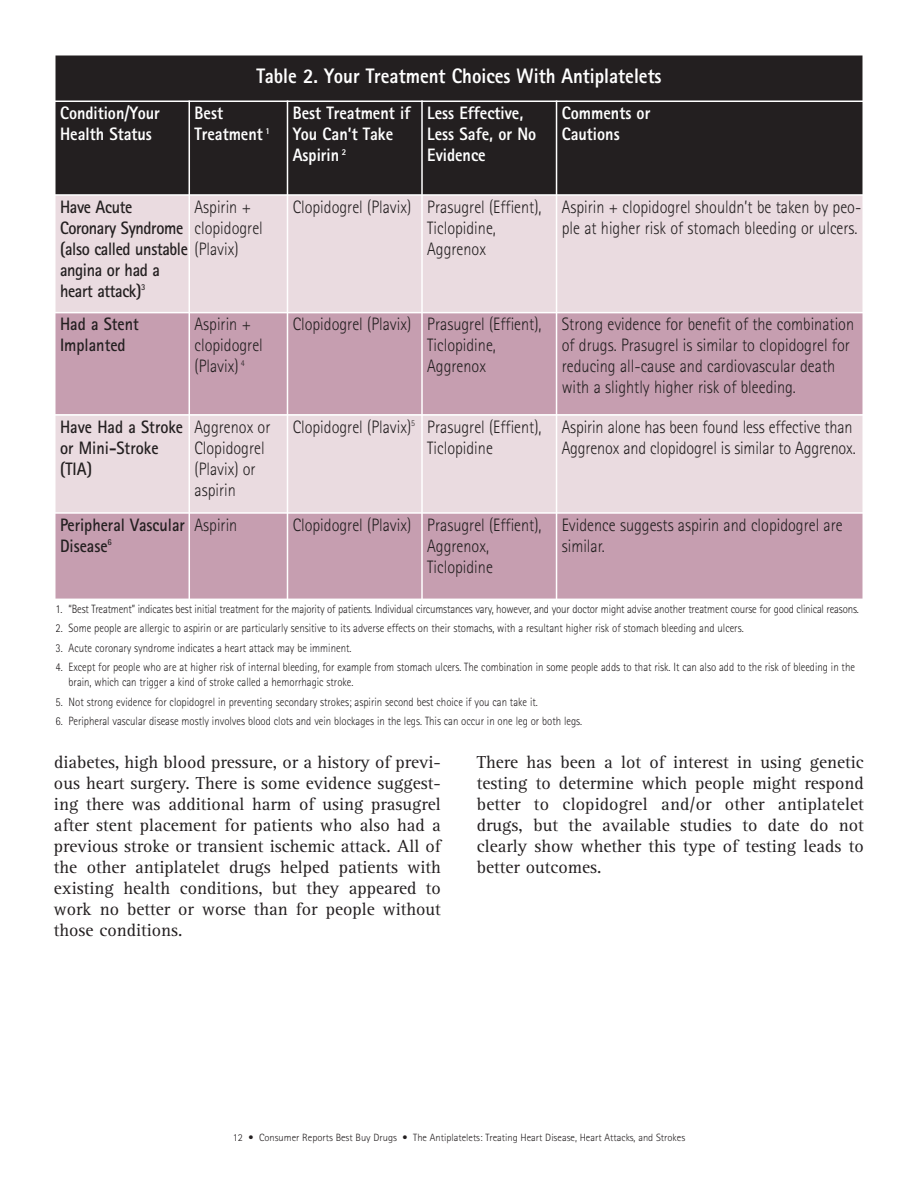
<style>
.page{position:relative;width:918px;height:1188px;background:#fff}
.page>*{position:absolute;margin:0;border:0;box-sizing:border-box;transform-origin:0 0}
.t1{font:800 21px "Rotis Sans Serif";color:#fff;scale:.9 1}
.t2{font:300 18px/21px "Rotis Sans Serif";color:#231f20;scale:.9 1}
.t3{font:18px/21px "Rotis Serif";color:#231f20;text-align:justify}
.t4{font:700 18px/21px "Rotis Sans Serif";letter-spacing:-.01em;color:#231f20;scale:.9 1}
.t5{font:800 18px/21px "Rotis Sans Serif";color:#fff;scale:.9 1}
.t6{font:300 12px/15px "Rotis Sans Serif";color:#231f20;scale:.9 1}
.t7{font:300 10.5px "Rotis Sans Serif";color:#231f20}
.s1{font-weight:300}
</style>
<div class="page">
<div style="left:54px;top:54px;width:809px;height:47px;background:#231f20"></div>
<div style="left:54px;top:101px;width:135px;height:94px;background:#231f20"></div>
<div style="left:189px;top:101px;width:98px;height:94px;background:#231f20"></div>
<div style="left:287px;top:101px;width:135px;height:94px;background:#231f20"></div>
<div style="left:422px;top:101px;width:135px;height:94px;background:#231f20"></div>
<div style="left:557px;top:101px;width:307px;height:94px;background:#231f20"></div>
<div style="left:54px;top:195px;width:135px;height:118px;background:#eadbe0"></div>
<div style="left:189px;top:195px;width:98px;height:118px;background:#eadbe0"></div>
<div style="left:287px;top:195px;width:135px;height:118px;background:#eadbe0"></div>
<div style="left:422px;top:195px;width:135px;height:118px;background:#eadbe0"></div>
<div style="left:557px;top:195px;width:307px;height:118px;background:#eadbe0"></div>
<div style="left:54px;top:313px;width:135px;height:102px;background:#c69eb0"></div>
<div style="left:189px;top:313px;width:98px;height:102px;background:#c69eb0"></div>
<div style="left:287px;top:313px;width:135px;height:102px;background:#c69eb0"></div>
<div style="left:422px;top:313px;width:135px;height:102px;background:#c69eb0"></div>
<div style="left:557px;top:313px;width:307px;height:102px;background:#c69eb0"></div>
<div style="left:54px;top:415px;width:135px;height:98px;background:#eadbe0"></div>
<div style="left:189px;top:415px;width:98px;height:98px;background:#eadbe0"></div>
<div style="left:287px;top:415px;width:135px;height:98px;background:#eadbe0"></div>
<div style="left:422px;top:415px;width:135px;height:98px;background:#eadbe0"></div>
<div style="left:557px;top:415px;width:307px;height:98px;background:#eadbe0"></div>
<div style="left:54px;top:513px;width:135px;height:86px;background:#c69eb0"></div>
<div style="left:189px;top:513px;width:98px;height:86px;background:#c69eb0"></div>
<div style="left:287px;top:513px;width:135px;height:86px;background:#c69eb0"></div>
<div style="left:422px;top:513px;width:135px;height:86px;background:#c69eb0"></div>
<div style="left:557px;top:513px;width:307px;height:86px;background:#c69eb0"></div>
<hr style="left:54px;top:54px;width:2px;height:684px;background:#fff">
<hr style="left:189px;top:101px;width:1px;height:499px;background:#fff">
<hr style="left:287px;top:101px;width:1px;height:499px;background:#fff">
<hr style="left:421px;top:101px;width:2px;height:499px;background:#fff">
<hr style="left:556px;top:101px;width:1px;height:499px;background:#fff">
<hr style="left:862px;top:54px;width:2px;height:684px;background:#fff">
<hr style="left:54px;top:54px;width:810px;height:2px;background:#fff">
<hr style="left:54px;top:101px;width:810px;height:1px;background:#fff">
<hr style="left:54px;top:194px;width:810px;height:2px;background:#fff">
<hr style="left:54px;top:312px;width:810px;height:1px;background:#fff">
<hr style="left:54px;top:414px;width:810px;height:2px;background:#fff">
<hr style="left:54px;top:512px;width:810px;height:2px;background:#fff">
<h1 class="t1" style="left:256px;top:69px;width:452px">Table 2. Your Treatment Choices With Antiplatelets</h1>
<h2 class="t5" style="left:60px;top:104px;width:113px">Condition/Your<br>Health Status</h2>
<h2 class="t5" style="left:195px;top:104px;width:85px">Best<br>Treatment <sup>1</sup></h2>
<h2 class="t5" style="left:293px;top:104px;width:132px">Best Treatment if<br>You Can’t Take<br>Aspirin <sup>2</sup></h2>
<h2 class="t5" style="left:427px;top:104px;width:123px">Less Effective,<br>Less Safe, or No<br>Evidence</h2>
<h2 class="t5" style="left:562px;top:104px;width:100px">Comments or<br>Cautions</h2>
<h2 class="t4" style="left:60px;top:198px;width:200px">Have Acute<br>Coronary Syndrome<br>(also called unstable <span class="s1">(Plavix) </span>angina or had a<br>heart attack)<sup>3</sup></h2>
<h2 class="t2" style="left:195px;top:198px;width:77px">Aspirin + clopidogrel</h2>
<h2 class="t2" style="left:427px;top:198px;width:129px;text-indent:-135px">Clopidogrel (Plavix) Prasugrel (Effient),<br>Ticlopidine,<br>Aggrenox</h2>
<h2 class="t2" style="left:562px;top:198px;width:334px">Aspirin + clopidogrel shouldn’t be taken by peo&shy;ple at higher risk of stomach bleeding or ulcers.</h2>
<h2 class="t4" style="left:60px;top:316px;width:89px">Had a Stent<br>Implanted</h2>
<h2 class="t2" style="left:195px;top:316px;width:77px">Aspirin + clopidogrel (Plavix) <sup>4</sup></h2>
<h2 class="t2" style="left:427px;top:316px;width:129px;text-indent:-135px">Clopidogrel (Plavix) Prasugrel (Effient),<br>Ticlopidine,<br>Aggrenox</h2>
<h2 class="t2" style="left:562px;top:316px;width:326px">Strong evidence for benefit of the combination of drugs. Prasugrel is similar to clopidogrel for reducing all-cause and cardiovascular death with a slightly higher risk of bleeding.</h2>
<h2 class="t4" style="left:60px;top:418px;width:138px">Have Had a Stroke or Mini-Stroke (TIA)</h2>
<h2 class="t2" style="left:195px;top:418px;width:86px">Aggrenox or<br>Clopidogrel (Plavix) or aspirin</h2>
<h2 class="t2" style="left:427px;top:418px;width:129px;text-indent:-135px">Clopidogrel (Plavix)<sup>5</sup> Prasugrel (Effient),<br>Ticlopidine</h2>
<h2 class="t2" style="left:562px;top:418px;width:328px">Aspirin alone has been found less effective than<br>Aggrenox and clopidogrel is similar to Aggrenox.</h2>
<h2 class="t4" style="left:60px;top:516px;width:140px">Peripheral Vascular<br>Disease<sup>6</sup></h2>
<h2 class="t2" style="left:195px;top:516px;width:49px">Aspirin</h2>
<h2 class="t2" style="left:427px;top:516px;width:129px;text-indent:-135px">Clopidogrel (Plavix) Prasugrel (Effient),<br>Aggrenox,<br>Ticlopidine</h2>
<h2 class="t2" style="left:562px;top:516px;width:314px">Evidence suggests aspirin and clopidogrel are similar.</h2>
<p class="t6" style="left:56px;top:602px;width:894px">1. “Best Treatment” indicates best initial treatment for the majority of patients. Individual circumstances vary, however, and your doctor might advise another treatment course for good clinical reasons.</p>
<p class="t6" style="left:56px;top:622px;width:766px">2. Some people are allergic to aspirin or are particularly sensitive to its adverse effects on their stomachs, with a resultant higher risk of stomach bleeding and ulcers.</p>
<p class="t6" style="left:56px;top:641px;width:330px">3. Acute coronary syndrome indicates a heart attack may be imminent.</p>
<p class="t6" style="left:69px;top:661px;width:875px;text-indent:-13px">4. Except for people who are at higher risk of internal bleeding, for example from stomach ulcers. The combination in some people adds to that risk. It can also add to the risk of bleeding in the brain, which can trigger a kind of stroke called a hemorrhagic stroke.</p>
<p class="t6" style="left:56px;top:695px;width:537px">5. Not strong evidence for clopidogrel in preventing secondary strokes; aspirin second best choice if you can take it.</p>
<p class="t6" style="left:56px;top:715px;width:587px">6. Peripheral vascular disease mostly involves blood clots and vein blockages in the legs. This can occur in one leg or both legs.</p>
<p class="t3" style="left:54px;top:753px;width:389px">diabetes, high blood pressure, or a history of previ&shy;ous heart surgery. There is some evidence suggest&shy;ing there was additional harm of using prasugrel after stent placement for patients who also had a previous stroke or transient ischemic attack. All of the other antiplatelet drugs helped patients with existing health conditions, but they appeared to work no better or worse than for people without those conditions.</p>
<p class="t3" style="left:477px;top:753px;width:389px">There has been a lot of interest in using genetic testing to determine which people might respond better to clopidogrel and/or other antiplatelet drugs, but the available studies to date do not clearly show whether this type of testing leads to better outcomes.</p>
<p class="t7" style="left:233px;top:1134px;width:454px">12 • Consumer Reports Best Buy Drugs • The Antiplatelets: Treating Heart Disease, Heart Attacks, and Strokes</p>
</div>
